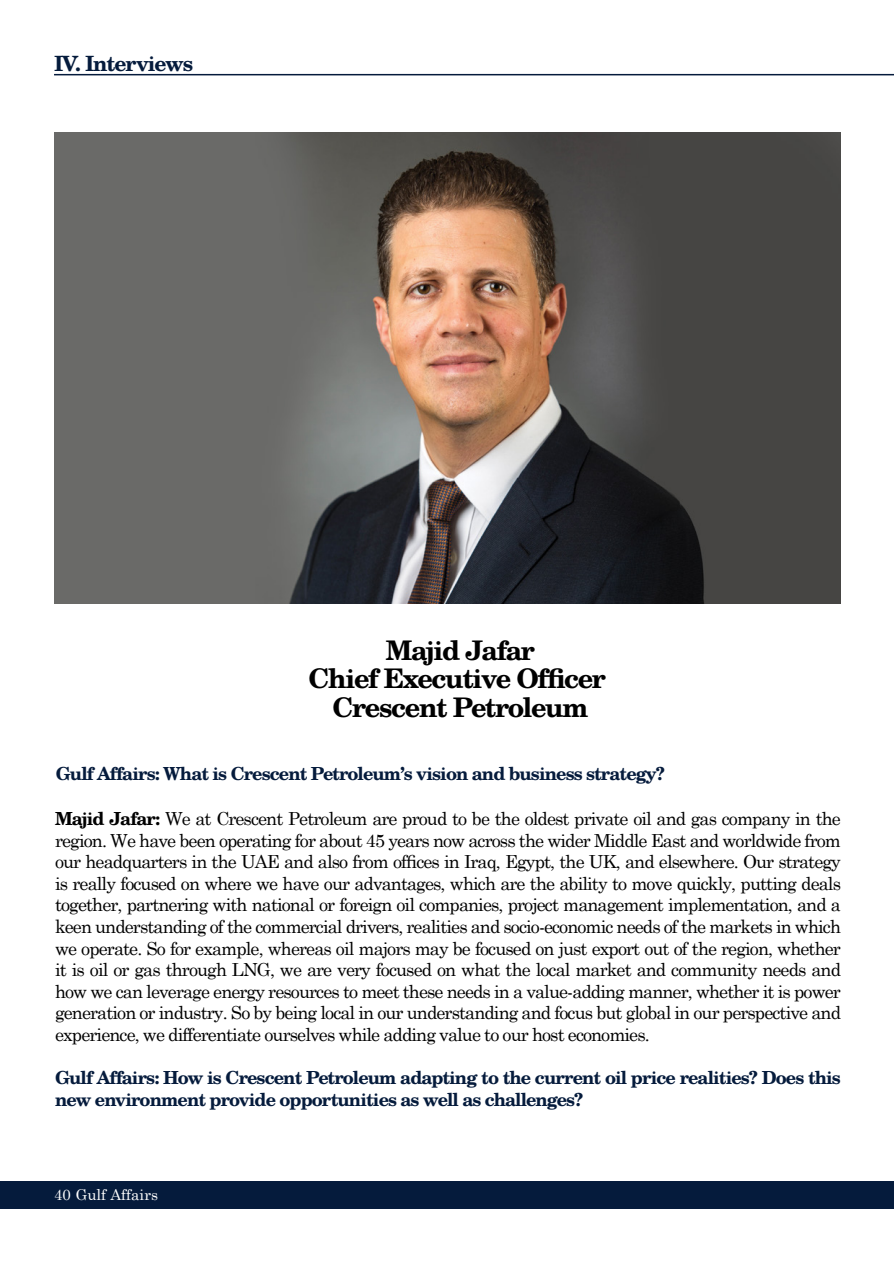
<style>
.page{position:relative;width:894px;height:1263px;background:#fff}
.page>*{position:absolute;margin:0;border:0;box-sizing:border-box;transform-origin:0 0}
.t1{font:700 27px "Te X Gyre Schola";letter-spacing:-.05em;color:#000}
.t2{font:700 21px "Te X Gyre Schola";letter-spacing:-.05em;color:#051b3c}
.t3{font:18px/21.6px "Century Schoolbook";letter-spacing:-.05em;color:#000;text-align:justify}
.t4{font:700 18px/21.6px "Te X Gyre Schola";letter-spacing:-.05em;color:#051b3c}
.t5{font:15px "Century Schoolbook";color:#fff}
.s1{font-family:"Te X Gyre Schola";font-weight:700}
</style>
<div class="page">
<div style="left:0;top:1181px;width:893px;height:27px;background:#051b3c"></div>
<hr style="left:54px;top:74px;width:839px;height:1px;background:#051b3c">
<img style="left:55px;top:132px;width:785px;height:472px">
<p class="t2" style="left:54px;top:46px;width:141px">IV. Interviews</p>
<h1 class="t1" style="left:386px;top:628px;width:150px">Majid Jafar</h1>
<h1 class="t1" style="left:308px;top:656px;width:267px">Chief Executive Officer</h1>
<h1 class="t1" style="left:332px;top:685px;width:257px">Crescent Petroleum</h1>
<p class="t4" style="left:56px;top:761px;width:610px">Gulf Affairs: What is Crescent Petroleum’s vision and business strategy?</p>
<p class="t3" style="left:55px;top:807px;width:787px"><span class="s1">Majid Jafar:</span> We at Crescent Petroleum are proud to be the oldest private oil and gas company in the region. We have been operating for about 45 years now across the wider Middle East and worldwide from our headquarters in the UAE and also from offices in Iraq, Egypt, the UK, and elsewhere. Our strategy is really focused on where we have our advantages, which are the ability to move quickly, putting deals together, partnering with national or foreign oil companies, project management implementation, and a keen understanding of the commercial drivers, realities and socio-economic needs of the markets in which we operate. So for example, whereas oil majors may be focused on just export out of the region, whether it is oil or gas through LNG, we are very focused on what the local market and community needs and how we can leverage energy resources to meet these needs in a value-adding manner, whether it is power generation or industry. So by being local in our understanding and focus but global in our perspective and experience, we differentiate ourselves while adding value to our host economies.</p>
<p class="t4" style="left:55px;top:1066px;width:787px">Gulf Affairs: How is Crescent Petroleum adapting to the current oil price realities? Does this new environment provide opportunities as well as challenges?</p>
<p class="t5" style="left:54px;top:1185px;width:105px">40 Gulf Affairs</p>
</div>
